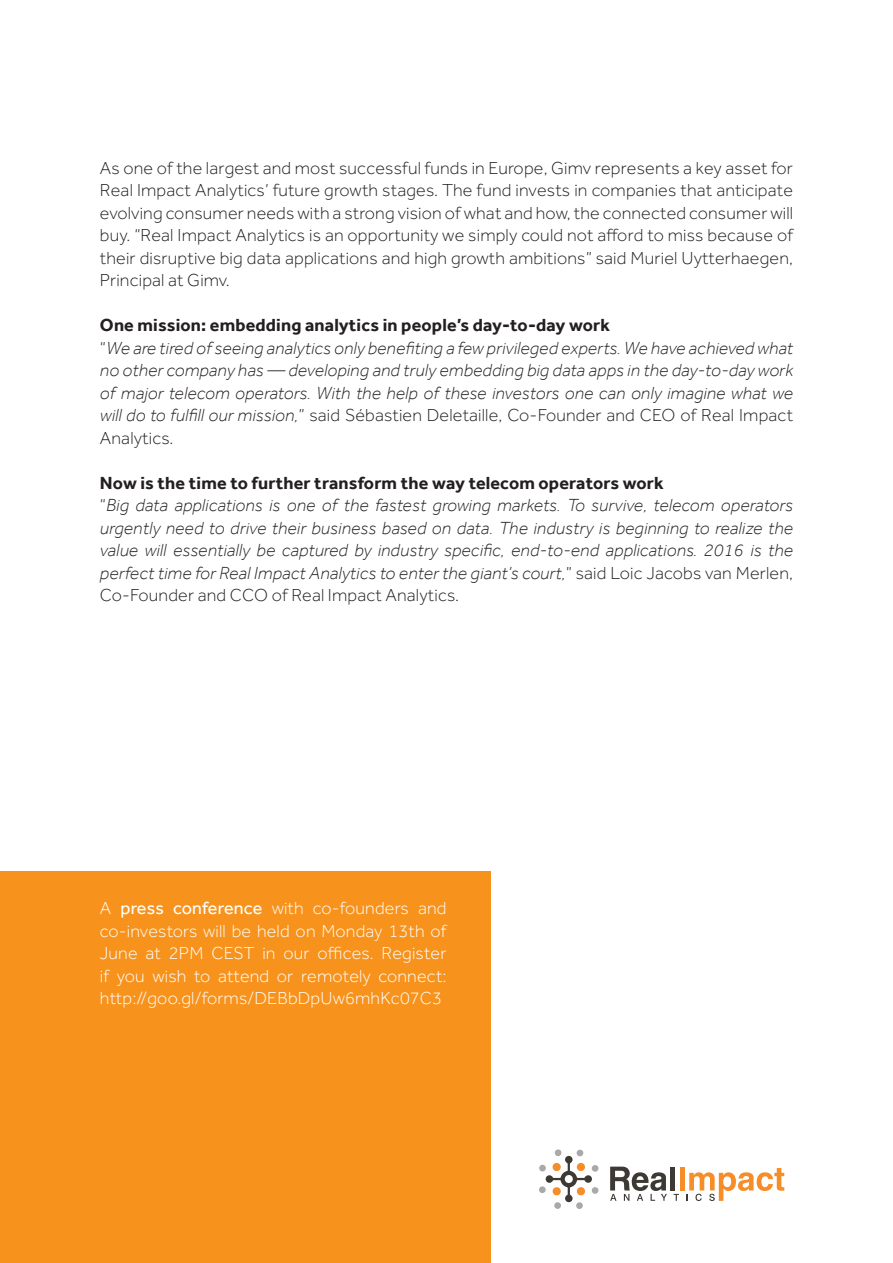
<style>
.page{position:relative;width:893px;height:1263px;background:#fff}
.page>*{position:absolute;margin:0;border:0;box-sizing:border-box;transform-origin:0 0}
.t1{font:italic 300 18px/22.5px "Effra Trial";letter-spacing:.01em;color:#231f20}
.t2{font:300 18px/22.5px "Effra";letter-spacing:.01em;color:#231f20;text-align:justify}
.t3{font:300 18px/22.5px "Effra";letter-spacing:.01em;color:#fff;text-align:justify}
.s1{font-weight:700;font-style:normal}
.s2{font-family:"Effra";font-style:normal}
.s3{font-family:"Effra Trial";font-style:italic}
.s4{font-family:"Effra Trial";font-weight:400}
</style>
<div class="page">
<div style="left:670px;top:1166px;width:5px;height:24px;background:#3d3934"></div>
<div style="left:680px;top:1166px;width:5px;height:24px;background:#f68d29"></div>
<svg style="left:610px;top:1166px;width:57px;height:35px"></svg>
<svg style="left:674px;top:1194px;width:5px;height:7px"></svg>
<svg style="left:686px;top:1168px;width:98px;height:33px"></svg>
<svg style="left:539px;top:1149px;width:60px;height:60px"></svg>
<div style="left:0;top:872px;width:490px;height:391px;background:#f7931d"></div>
<p class="t2" style="left:100px;top:156px;width:695px">As one of the largest and most successful funds in Europe, Gimv represents a key asset for Real Impact Analytics’ future growth stages. The fund invests in companies that anticipate evolving consumer needs with a strong vision of what and how, the connected consumer will buy. “Real Impact Analytics is an opportunity we simply could not afford to miss because of their disruptive big data applications and high growth ambitions” said Muriel Uytterhaegen, Principal at Gimv.</p>
<p class="t1" style="left:100px;top:314px;width:695px"><span class="s1">One mission: embedding analytics in people’s day-to-day work<br></span><span class="s2">“</span>We are tired of seeing analytics only benefiting a few privileged experts. We have achieved what no other company has — developing and truly embedding big data apps in the day-to-day work of major telecom operators. With the help of these investors one can only imagine what we</p>
<p class="t2" style="left:100px;top:404px;width:695px"><span class="s3">will do to fulfill our mission,</span>” said Sébastien Deletaille, Co-Founder and CEO of Real Impact<br>Analytics.</p>
<p class="t1" style="left:100px;top:471px;width:695px"><span class="s1">Now is the time to further transform the way telecom operators work<br></span><span class="s2">“</span>Big data applications is one of the fastest growing markets. To survive, telecom operators urgently need to drive their business based on data. The industry is beginning to realize the value will essentially be captured by industry specific, end-to-end applications. 2016 is the perfect time for Real Impact Analytics to enter the giant’s court,<span class="s2">” said Loic Jacobs van Merlen,</span></p>
<p class="t2" style="left:100px;top:584px;width:361px">Co-Founder and CCO of Real Impact Analytics.</p>
<p class="t3" style="left:100px;top:897px;width:348px">A <span class="s4">press conference</span> with co-founders and co-investors will be held on Monday 13th of June at 2PM CEST in our offices. Register if you wish to attend or remotely connect: http://goo.gl/forms/DEBbDpUw6mhKc07C3</p>
</div>
